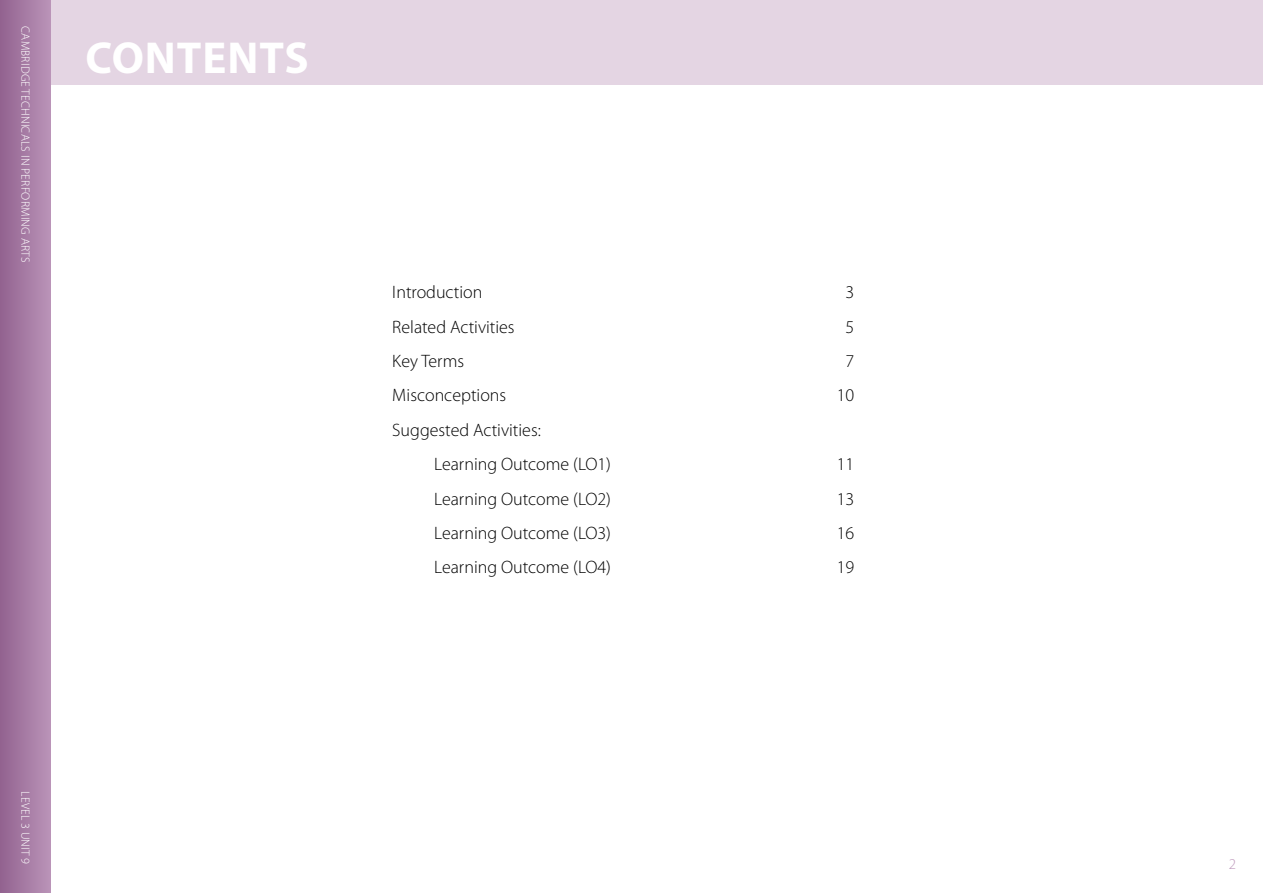
<style>
.page{position:relative;width:1263px;height:893px;background:#fff}
.page>*{position:absolute;margin:0;border:0;box-sizing:border-box;transform-origin:0 0}
.t1{font:700 45px "Myriad Pro";letter-spacing:.02em;color:#fff}
.Contents_2{font:300 18px "Myriad Pro";color:#000}
.Contents_1{font:300 18px "Myriad Pro";color:#000}
.Body_10pt{font:300 15px "Myriad Pro";color:#bc96ba}
.t2{font:300 12px "Myriad Pro";letter-spacing:.02em;color:#fff}
</style>
<div class="page">
<div style="left:0;top:0;width:51px;height:893px;background:linear-gradient(to right,#92628f,#ba94b8)"></div>
<div style="left:51px;top:0;width:1212px;height:85px;background:#e4d5e3"></div>
<p class="t2" style="left:32px;top:26px;width:238px;rotate:90deg">CAMBRIDGE TECHNICALS IN PERFORMING ARTS</p>
<p class="t1" style="left:85px;top:29px;width:225px">CONTENTS</p>
<p class="Contents_1" style="left:392px;top:282px;width:92px">Introduction</p>
<p class="Contents_1" style="left:845px;top:282px;width:10px">3</p>
<p class="Contents_1" style="left:392px;top:317px;width:124px">Related Activities</p>
<p class="Contents_1" style="left:845px;top:317px;width:10px">5</p>
<p class="Contents_1" style="left:392px;top:351px;width:73px">Key Terms</p>
<p class="Contents_1" style="left:845px;top:351px;width:10px">7</p>
<p class="Contents_1" style="left:392px;top:386px;width:115px">Misconceptions</p>
<p class="Contents_1" style="left:837px;top:386px;width:19px">10</p>
<p class="Contents_1" style="left:392px;top:420px;width:150px">Suggested Activities:</p>
<p class="Contents_2" style="left:434px;top:454px;width:178px">Learning Outcome (LO1)</p>
<p class="Contents_2" style="left:837px;top:454px;width:19px">11</p>
<p class="Contents_2" style="left:434px;top:489px;width:178px">Learning Outcome (LO2)</p>
<p class="Contents_2" style="left:837px;top:489px;width:19px">13</p>
<p class="Contents_2" style="left:434px;top:523px;width:178px">Learning Outcome (LO3)</p>
<p class="Contents_2" style="left:837px;top:523px;width:19px">16</p>
<p class="Contents_2" style="left:434px;top:557px;width:178px">Learning Outcome (LO4)</p>
<p class="Contents_2" style="left:837px;top:557px;width:19px">19</p>
<p class="t2" style="left:32px;top:791px;width:75px;rotate:90deg">LEVEL 3 UNIT 9</p>
<p class="Body_10pt" style="left:1229px;top:855px;width:9px">2</p>
</div>
